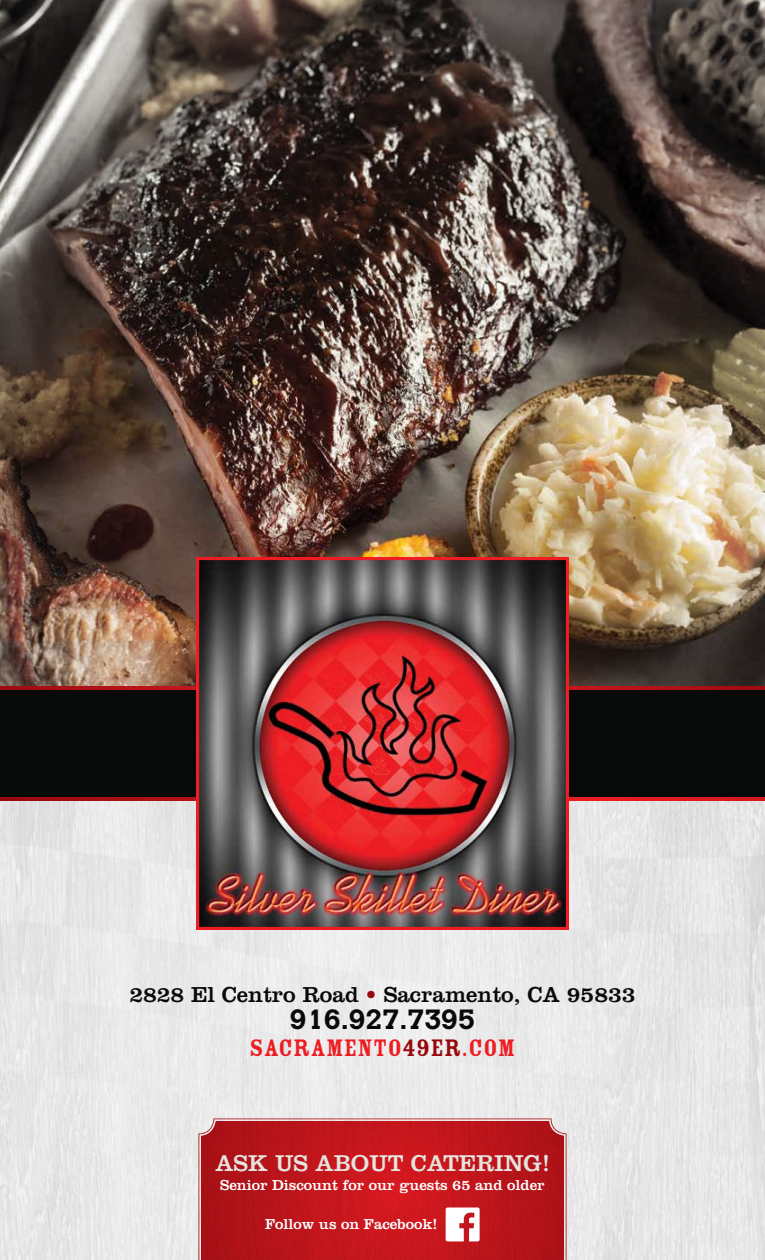
<style>
.page{position:relative;width:765px;height:1260px;background:#fff}
.page>*{position:absolute;margin:0;border:0;box-sizing:border-box;transform-origin:0 0}
.t1{font:700 27.5px "Calvert MT Std";color:#080909}
.t2{font:26.25px "Rosewood Std Fill";color:#ed1d24}
.t3{font:23.75px "Clarendon LT Std";color:#e5e4df}
.t4{font:22.5px "Clarendon LT Std";color:#080909}
.t5{font:15px "Clarendon LT Std";color:#fff}
.s1{color:#98080c}
</style>
<div class="page">
<img style="left:0;top:0;width:765px;height:1260px">
<h3 class="t4" style="left:129px;top:981px;width:508px">2828 El Centro Road <span class="s1">•</span> Sacramento, CA 95833</h3>
<h1 class="t1" style="left:290px;top:1002px;width:187px">916.927.7395</h1>
<h2 class="t2" style="left:250px;top:1034px;width:267px">SACRAMENTO<span class="s1">49ER</span>.COM</h2>
<h3 class="t3" style="left:215px;top:1149px;width:336px">ASK US ABOUT CATERING!</h3>
<p class="t5" style="left:220px;top:1176px;width:326px">Senior Discount for our guests 65 and older</p>
<p class="t5" style="left:265px;top:1216px;width:174px">Follow us on Facebook!</p>
</div>
